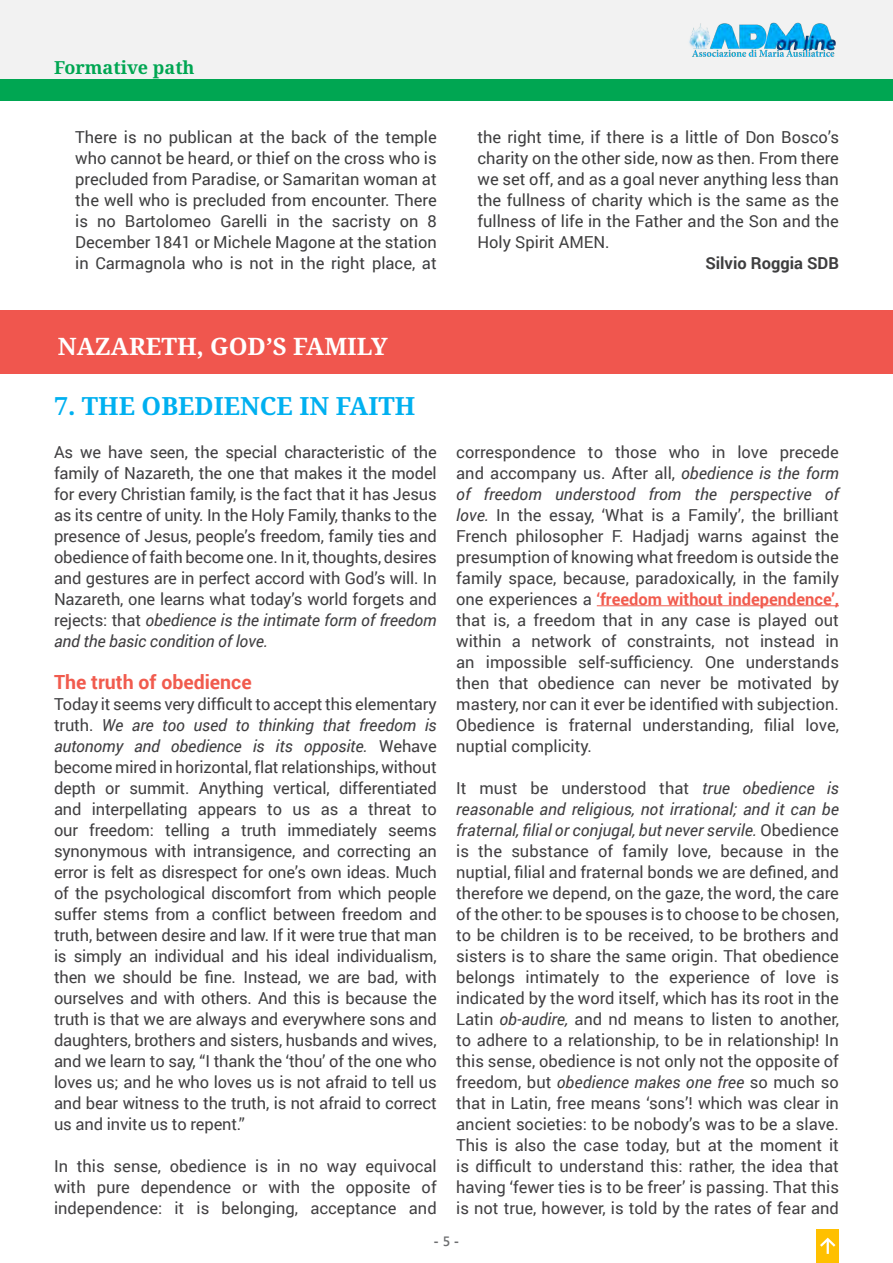
<style>
.page{position:relative;width:893px;height:1263px;background:#fff}
.page>*{position:absolute;margin:0;border:0;box-sizing:border-box;transform-origin:0 0}
.t1{font:700 25.05px "Noto Serif";color:#00b0f0}
.t2{font:700 24px "Noto Serif";color:#fff}
.t3{font:700 19.5px "Roboto";color:#f15b4e}
.t4{font:700 18px "Noto Serif";color:#00a652}
.t5{font:16.5px/21px "Roboto";color:#414042;text-align:justify}
.t6{font:16.5px/21px "Roboto";color:#3e3e3f;text-align:justify}
.t7{font:700 16.5px "Roboto";color:#3e3e3f}
.t8{font:700 13.5px "Segoe UI";color:#6d6e70}
.s1{font-style:italic}
.s2{font-weight:700;color:#f15b4e}
.s3{font-weight:600}
</style>
<div class="page">
<div style="left:0;top:0;width:893px;height:80px;background:#f2f2f2"></div>
<img style="left:689px;top:22px;width:147px;height:35px">
<div style="left:816px;top:1229px;width:23px;height:34px;background:#ffc000"></div>
<svg style="left:820px;top:1237px;width:16px;height:17px"></svg>
<div style="left:0;top:311px;width:893px;height:63px;background:#f0564e"></div>
<hr style="left:597px;top:605px;width:242px;height:1px;background:#f15b4e">
<div style="left:0;top:80px;width:893px;height:20px;background:#00a652"></div>
<p class="t4" style="left:54px;top:54px;width:142px">Formative path</p>
<p class="t6" style="left:75px;top:126px;width:363px">There is no publican at the back of the temple who cannot be heard, or thief on the cross who is precluded from Paradise, or Samaritan woman at the well who is precluded from encounter. There is no Bartolomeo Garelli in the sacristy on 8<br>December 1841 or Michele Magone at the station in Carmagnola who is not in the right place, at</p>
<p class="t6" style="left:477px;top:126px;width:363px">the right time, if there is a little of Don Bosco’s charity on the other side, now as then. From there we set off, and as a goal never anything less than the fullness of charity which is the same as the fullness of life in the Father and the Son and the Holy Spirit AMEN.</p>
<p class="t7" style="left:705px;top:251px;width:135px">Silvio Roggia SDB</p>
<p class="t2" style="left:58px;top:329px;width:331px">NAZARETH, GOD’S FAMILY</p>
<p class="t1" style="left:54px;top:389px;width:363px">7. THE OBEDIENCE IN FAITH</p>
<p class="t5" style="left:54px;top:441px;width:384px">As we have seen, the special characteristic of the family of Nazareth, the one that makes it the model for every Christian family, is the fact that it has Jesus as its centre of unity. In the Holy Family, thanks to the presence of Jesus, people’s freedom, family ties and obedience of faith become one. In it, thoughts, desires and gestures are in perfect accord with God’s will. In Nazareth, one learns what today’s world forgets and rejects: that <span class="s1">obedience is the intimate form of freedom and the basic condition of love.</span></p>
<p class="t3" style="left:54px;top:668px;width:199px">The truth of obedience</p>
<p class="t5" style="left:54px;top:693px;width:384px">Today it seems very difficult to accept this elementary truth. <span class="s1">We are too used to thinking that freedom is autonomy and obedience is its opposite.</span> Wehave become mired in horizontal, flat relationships, without depth or summit. Anything vertical, differentiated and interpellating appears to us as a threat to our freedom: telling a truth immediately seems synonymous with intransigence, and correcting an error is felt as disrespect for one’s own ideas. Much of the psychological discomfort from which people suffer stems from a conflict between freedom and truth, between desire and law. If it were true that man is simply an individual and his ideal individualism, then we should be fine. Instead, we are bad, with ourselves and with others. And this is because the truth is that we are always and everywhere sons and daughters, brothers and sisters, husbands and wives, and we learn to say, “I thank the ‘thou’ of the one who loves us; and he who loves us is not afraid to tell us and bear witness to the truth, is not afraid to correct us and invite us to repent.”</p>
<p class="t5" style="left:54px;top:1155px;width:384px">In this sense, obedience is in no way equivocal with pure dependence or with the opposite of independence: it is belonging, acceptance and</p>
<p class="t5" style="left:456px;top:441px;width:384px">correspondence to those who in love precede and accompany us. After all, <span class="s1">obedience is the form of freedom understood from the perspective of love.</span> In the essay, ‘What is a Family’, the brilliant French philosopher F. Hadjadj warns against the presumption of knowing what freedom is outside the family space, because, paradoxically, in the family one experiences a <span class="s2">‘freedom without independence’, </span>that is, a freedom that in any case is played out within a network of constraints, not instead in an impossible self-sufficiency. One understands then that obedience can never be motivated by mastery, nor can it ever be identified with subjection.<br>Obedience is fraternal understanding, filial love, nuptial complicity.</p>
<p class="t5" style="left:456px;top:777px;width:384px">It must be understood that <span class="s1">true obedience is reasonable and religious, not irrational; and it can be fraternal, filial or conjugal, but never servile.</span> Obedience is the substance of family love, because in the nuptial, filial and fraternal bonds we are defined, and therefore we depend, on the gaze, the word, the care of the other: to be spouses is to choose to be chosen, to be children is to be received, to be brothers and sisters is to share the same origin. That obedience belongs intimately to the experience of love is indicated by the word itself, which has its root in the Latin <span class="s1">ob-audire,</span> and nd means to listen to another, to adhere to a relationship, to be in relationship! In this sense, obedience is not only not the opposite of freedom, but <span class="s1">obedience makes one free</span> so much so that in Latin, free means ‘sons’! which was clear in ancient societies: to be nobody’s was to be a slave.<br>This is also the case today, but at the moment it is difficult to understand this: rather, the idea that having ‘fewer ties is to be freer’ is passing. That this is not true, however, is told by the rates of fear and</p>
<p class="t8" style="left:434px;top:1229px;width:27px">- <span class="s3">5</span> -</p>
</div>
